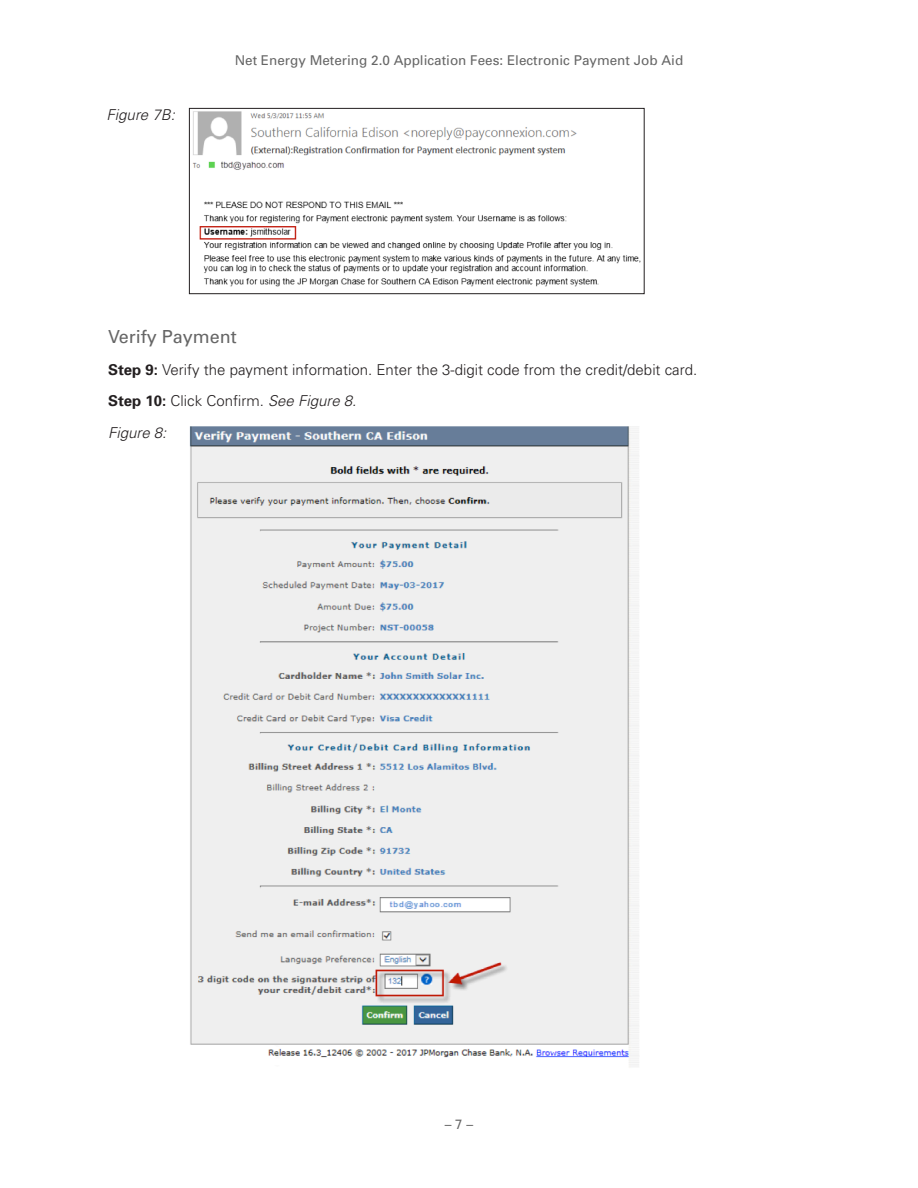
<style>
.page{position:relative;width:918px;height:1188px;background:#fff}
.page>*{position:absolute;margin:0;border:0;box-sizing:border-box;transform-origin:0 0}
.Body{font:18px "Univers";color:#666}
.Body-2{font:300 15px "Univers";color:#231f20}
.Body-3{font:italic 300 15px "Univers";color:#231f20}
.t1{font:13.5px "Univers";color:#666}
.s1{font-weight:700}
.s2{font-style:italic}
</style>
<div class="page">
<img style="left:193px;top:111px;width:448px;height:176px">
<div style="left:189px;top:108px;width:456px;height:186px;border:1px solid #231f20"></div>
<img style="left:189px;top:426px;width:450px;height:641px">
<p class="Body-3" style="left:107px;top:106px;width:70px">Figure 7B:</p>
<p class="t1" style="left:235px;top:52px;width:450px">Net Energy Metering 2.0 Application Fees: Electronic Payment Job Aid</p>
<p class="Body" style="left:108px;top:325px;width:130px">Verify Payment</p>
<p class="Body-2" style="left:108px;top:360px;width:591px"><span class="s1">Step 9:</span> Verify the payment information. Enter the 3-digit code from the credit/debit card.</p>
<p class="Body-2" style="left:108px;top:392px;width:250px"><span class="s1">Step 10:</span> Click Confirm. <span class="s2">See Figure 8.</span></p>
<p class="Body-3" style="left:108px;top:424px;width:60px">Figure 8:</p>
<p class="t1" style="left:445px;top:1116px;width:30px">– 7 –</p>
</div>
